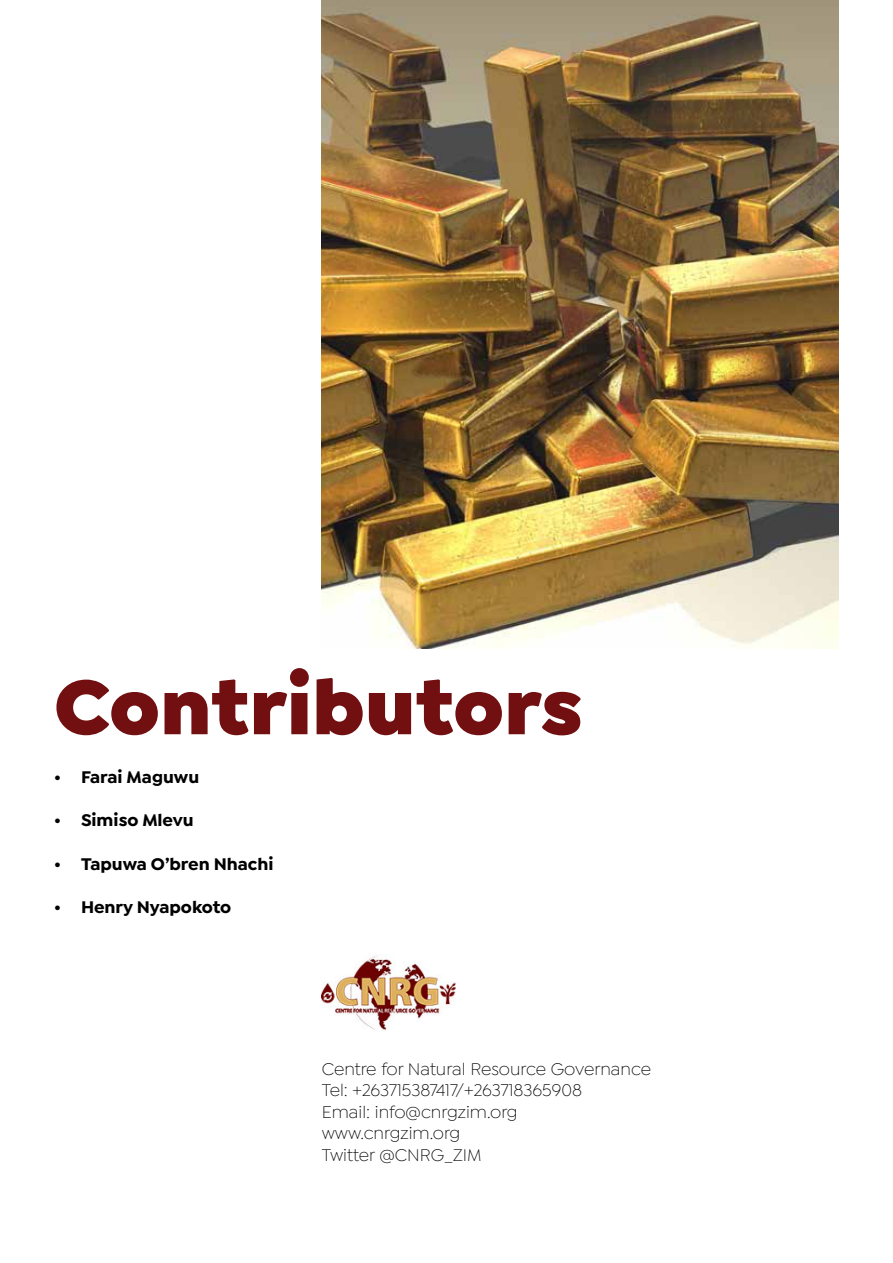
<style>
.page{position:relative;width:893px;height:1263px;background:#fff}
.page>*{position:absolute;margin:0;border:0;box-sizing:border-box;transform-origin:0 0}
.t1{font:900 82.5px "Isidora Sans";color:#721011}
.t2{font:300 18px/21.6px "Isidora Sans";color:#000}
.t3{font:700 18px "Isidora Sans";color:#000}
</style>
<div class="page">
<img style="left:322px;top:0;width:517px;height:648px">
<img style="left:322px;top:954px;width:133px;height:76px">
<h1 class="t1" style="left:54px;top:654px;width:530px">Contributors</h1>
<p class="t3" style="left:54px;top:766px;width:147px">• Farai Maguwu</p>
<p class="t3" style="left:54px;top:809px;width:141px">• Simiso Mlevu</p>
<p class="t3" style="left:54px;top:853px;width:221px">• Tapuwa O’bren Nhachi</p>
<p class="t3" style="left:54px;top:896px;width:179px">• Henry Nyapokoto</p>
<p class="t2" style="left:322px;top:1058px;width:331px">Centre for Natural Resource Governance<br>Tel: +263715387417/+263718365908<br>Email: info@cnrgzim.org www.cnrgzim.org<br>Twitter @CNRG_ZIM</p>
</div>
